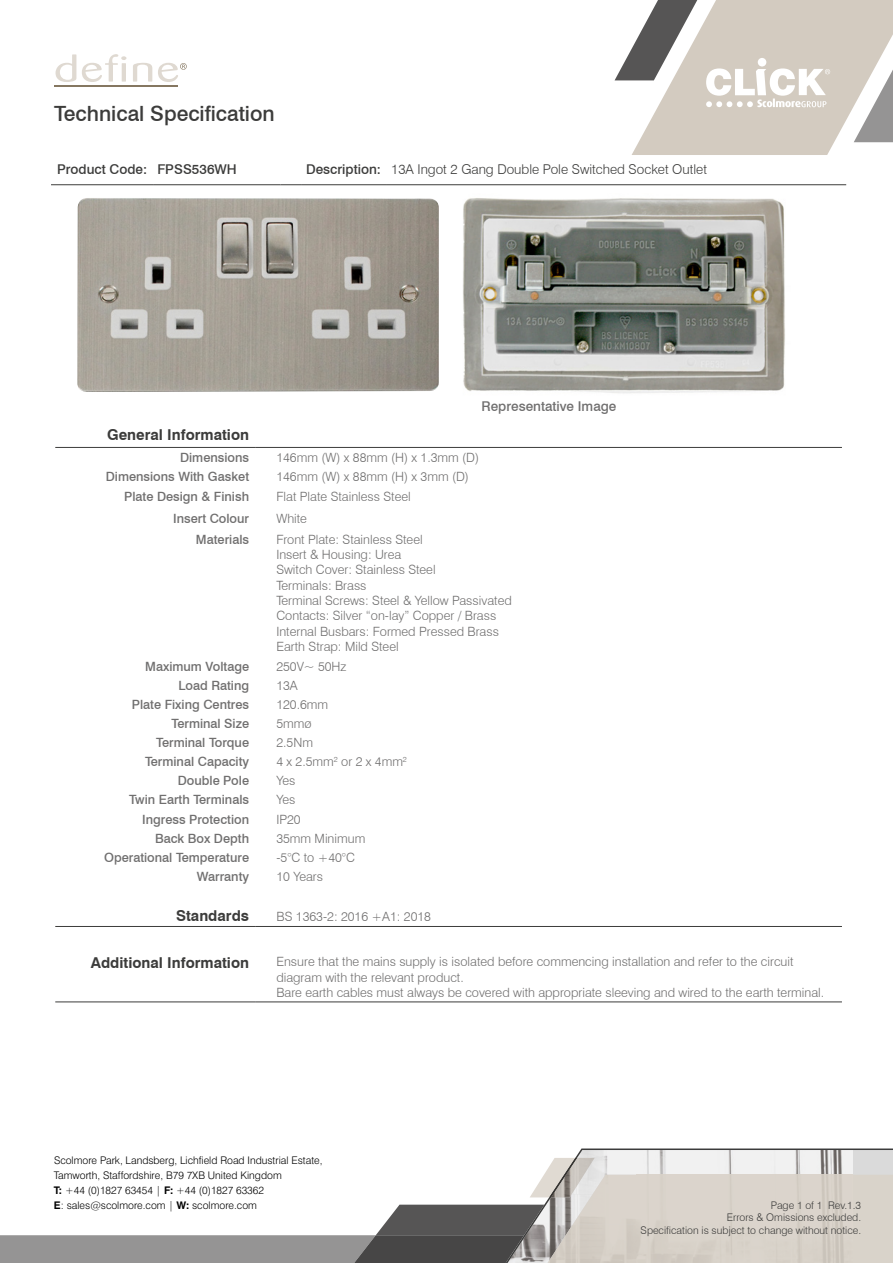
<style>
.page{position:relative;width:893px;height:1263px;background:#fff}
.page>*{position:absolute;margin:0;border:0;box-sizing:border-box;transform-origin:0 0}
.t1{font:500 21px "Swiss 721 BT";color:#3c3c3b}
.t2{font:700 15px "Swiss 721 BT";color:#3c3c3b}
.t3{font:300 13.5px "Swiss 721 BT";color:#3c3c3b}
.t4{font:500 13.5px "Swiss 721 BT";color:#3c3c3b}
.t5{font:500 13.5px "Swiss 721 BT";color:#706f6f}
.t6{font:300 12.75px/15.3px "Swiss 721 BT";color:#706f6f}
.t7{font:500 12.75px "Swiss 721 BT";color:#706f6f}
.t8{font:300 10.5px/15px "Swiss 721 BT";color:#000}
.t9{font:300 10.5px/12.6px "Swiss 721 BT";color:#3c3c3b;text-align:right}
.s1{font-weight:500}
.s2{font-weight:700}
</style>
<div class="page">
<svg style="left:56px;top:54px;width:20px;height:28px"></svg>
<svg style="left:82px;top:54px;width:44px;height:28px"></svg>
<svg style="left:133px;top:63px;width:19px;height:19px"></svg>
<hr style="left:54px;top:85px;width:123px;height:2px;background:#857761">
<svg style="left:158px;top:63px;width:29px;height:19px"></svg>
<svg style="left:0;top:1148px;width:893px;height:115px"></svg>
<svg style="left:615px;top:0;width:278px;height:155px"></svg>
<hr style="left:51px;top:184px;width:102px;height:1px;background:#3c3c3b">
<hr style="left:153px;top:184px;width:128px;height:1px;background:#3c3c3b">
<svg style="left:281px;top:184px;width:21px;height:1px"></svg>
<hr style="left:302px;top:184px;width:85px;height:1px;background:#3c3c3b">
<hr style="left:387px;top:184px;width:459px;height:1px;background:#3c3c3b">
<img style="left:77px;top:198px;width:362px;height:194px">
<img style="left:463px;top:198px;width:322px;height:195px">
<hr style="left:55px;top:447px;width:200px;height:1px;background:#3c3c3b">
<hr style="left:255px;top:447px;width:587px;height:1px;background:#3c3c3b">
<hr style="left:55px;top:926px;width:200px;height:1px;background:#3c3c3b">
<hr style="left:255px;top:926px;width:587px;height:1px;background:#3c3c3b">
<hr style="left:55px;top:1002px;width:200px;height:1px;background:#3c3c3b">
<hr style="left:255px;top:1002px;width:587px;height:1px;background:#3c3c3b">
<h1 class="t1" style="left:54px;top:101px;width:222px">Technical Specification</h1>
<p class="t4" style="left:57px;top:161px;width:181px">Product Code: FPSS536WH</p>
<p class="t3" style="left:306px;top:161px;width:402px"><span class="s1">Description:</span> 13A Ingot 2 Gang Double Pole Switched Socket Outlet</p>
<p class="t5" style="left:481px;top:398px;width:136px">Representative Image</p>
<p class="t2" style="left:107px;top:426px;width:144px">General Information</p>
<p class="t7" style="left:180px;top:450px;width:71px">Dimensions</p>
<p class="t6" style="left:276px;top:450px;width:204px">146mm (W) x 88mm (H) x 1.3mm (D)</p>
<p class="t7" style="left:106px;top:469px;width:145px">Dimensions With Gasket</p>
<p class="t6" style="left:276px;top:469px;width:194px">146mm (W) x 88mm (H) x 3mm (D)</p>
<p class="t7" style="left:124px;top:489px;width:126px">Plate Design &amp; Finish</p>
<p class="t6" style="left:276px;top:489px;width:136px">Flat Plate Stainless Steel</p>
<p class="t7" style="left:173px;top:511px;width:77px">Insert Colour</p>
<p class="t6" style="left:276px;top:511px;width:32px">White</p>
<p class="t7" style="left:196px;top:532px;width:55px">Materials</p>
<p class="t6" style="left:276px;top:532px;width:237px">Front Plate: Stainless Steel<br>Insert &amp; Housing: Urea<br>Switch Cover: Stainless Steel<br>Terminals: Brass<br>Terminal Screws: Steel &amp; Yellow Passivated<br>Contacts: Silver “on-lay” Copper / Brass<br>Internal Busbars: Formed Pressed Brass<br>Earth Strap: Mild Steel</p>
<p class="t7" style="left:145px;top:658px;width:105px">Maximum Voltage</p>
<p class="t6" style="left:276px;top:658px;width:72px">250V~ 50Hz</p>
<p class="t7" style="left:178px;top:677px;width:72px">Load Rating</p>
<p class="t6" style="left:276px;top:677px;width:23px">13A</p>
<p class="t7" style="left:132px;top:696px;width:119px">Plate Fixing Centres</p>
<p class="t6" style="left:276px;top:696px;width:53px">120.6mm</p>
<p class="t7" style="left:172px;top:716px;width:79px">Terminal Size</p>
<p class="t6" style="left:276px;top:716px;width:37px">5mmø</p>
<p class="t7" style="left:156px;top:735px;width:94px">Terminal Torque</p>
<p class="t6" style="left:276px;top:735px;width:38px">2.5Nm</p>
<p class="t7" style="left:145px;top:754px;width:106px">Terminal Capacity</p>
<p class="t6" style="left:276px;top:754px;width:132px">4 x 2.5mm<sup>2</sup> or 2 x 4mm<sup>2</sup></p>
<p class="t7" style="left:178px;top:773px;width:73px">Double Pole</p>
<p class="t6" style="left:276px;top:773px;width:20px">Yes</p>
<p class="t7" style="left:129px;top:792px;width:122px">Twin Earth Terminals</p>
<p class="t6" style="left:276px;top:792px;width:20px">Yes</p>
<p class="t7" style="left:142px;top:811px;width:108px">Ingress Protection</p>
<p class="t6" style="left:276px;top:811px;width:26px">IP20</p>
<p class="t7" style="left:155px;top:830px;width:96px">Back Box Depth</p>
<p class="t6" style="left:276px;top:830px;width:90px">35mm Minimum</p>
<p class="t7" style="left:104px;top:850px;width:146px">Operational Temperature</p>
<p class="t6" style="left:276px;top:849px;width:80px">-5°C to +40°C</p>
<p class="t7" style="left:197px;top:869px;width:54px">Warranty</p>
<p class="t6" style="left:276px;top:869px;width:48px">10 Years</p>
<p class="t2" style="left:176px;top:907px;width:74px">Standards</p>
<p class="t6" style="left:276px;top:908px;width:156px">BS 1363-2: 2016 +A1: 2018</p>
<p class="t2" style="left:91px;top:953px;width:160px">Additional Information</p>
<p class="t6" style="left:276px;top:954px;width:549px">Ensure that the mains supply is isolated before commencing installation and refer to the circuit diagram with the relevant product.<br>Bare earth cables must always be covered with appropriate sleeving and wired to the earth terminal.</p>
<p class="t8" style="left:54px;top:1153px;width:270px">Scolmore Park, Landsberg, Lichfield Road Industrial Estate, Tamworth, Staffordshire, B79 7XB United Kingdom<br><span class="s2">T:</span> +44 (0)1827 63454 | <span class="s2">F:</span> +44 (0)1827 63362<br><span class="s2">E</span>: sales@scolmore.com | <span class="s2">W:</span> scolmore.com</p>
<p class="t9" style="left:641px;top:1199px;width:222px">Page 1 of 1 Rev.1.3<br>Errors &amp; Omissions excluded.<br>Specification is subject to change without notice.</p>
</div>
